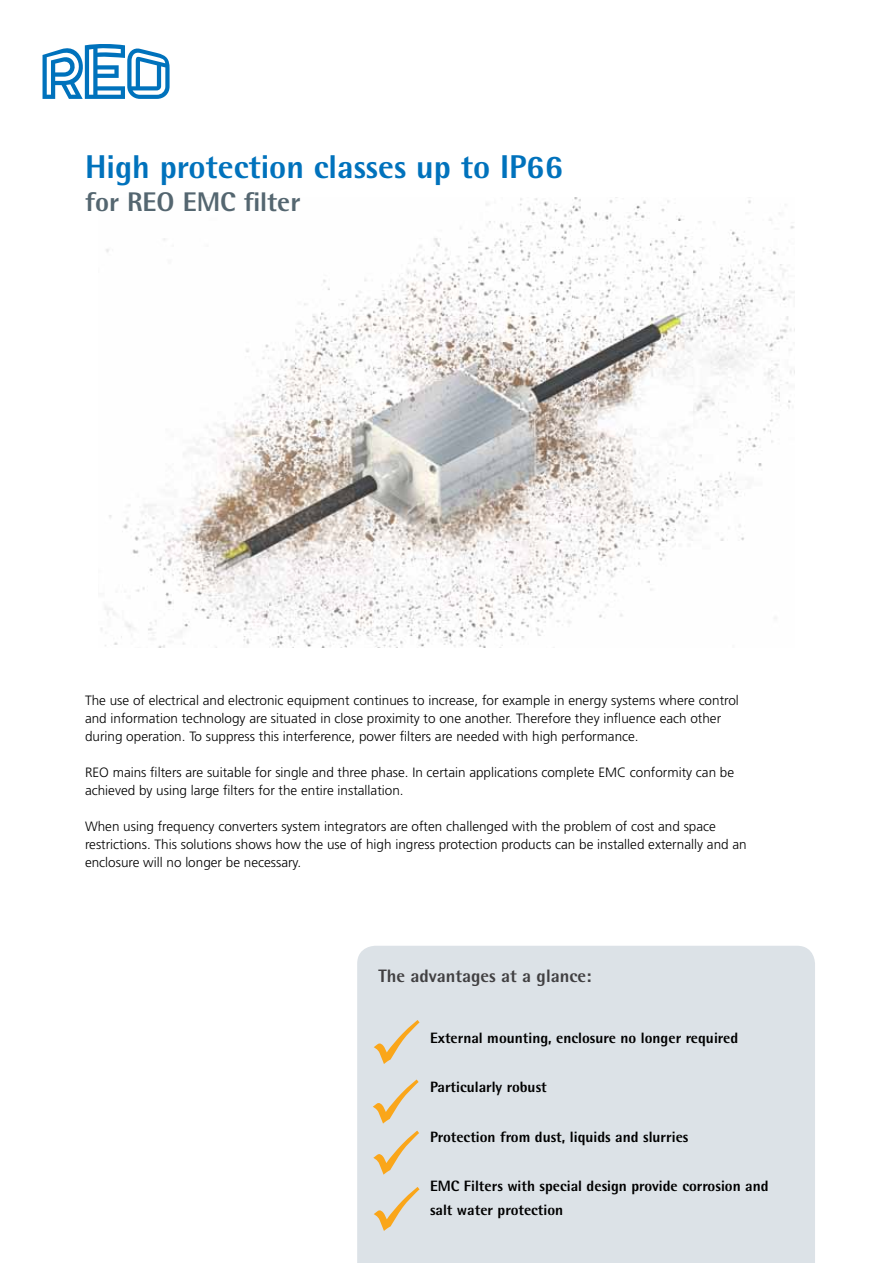
<style>
.page{position:relative;width:893px;height:1263px;background:#fff}
.page>*{position:absolute;margin:0;border:0;box-sizing:border-box;transform-origin:0 0}
.t1{font:800 33px "Rotis Semi Sans";color:#0072bc}
.t2{font:800 27px "Rotis Semi Sans";color:#546670}
.t3{font:800 18px "Rotis Semi Sans";color:#414042}
.t4{font:800 15px/24px "Rotis Semi Sans";color:#000}
.t5{font:300 13.5px/18px "Frutiger";color:#000}
</style>
<div class="page">
<img style="left:100px;top:197px;width:694px;height:450px">
<svg style="left:43px;top:44px;width:127px;height:55px"></svg>
<div style="left:357px;top:946px;width:458px;height:317px;background:#dce2e7"></div>
<svg style="left:374px;top:1020px;width:46px;height:44px;background:#e1d7c1"></svg>
<svg style="left:373px;top:1079px;width:46px;height:44px;background:#e1d7c1"></svg>
<svg style="left:373px;top:1130px;width:46px;height:45px;background:#e1d7c2"></svg>
<svg style="left:374px;top:1187px;width:46px;height:44px;background:#e1d7c1"></svg>
<h1 class="t1" style="left:85px;top:146px;width:479px">High protection classes up to IP66</h1>
<h2 class="t2" style="left:85px;top:185px;width:217px">for REO EMC filter</h2>
<p class="t5" style="left:85px;top:691px;width:655px">The use of electrical and electronic equipment continues to increase, for example in energy systems where control and information technology are situated in close proximity to one another. Therefore they influence each other during operation. To suppress this interference, power filters are needed with high performance.</p>
<p class="t5" style="left:85px;top:763px;width:651px">REO mains filters are suitable for single and three phase. In certain applications complete EMC conformity can be achieved by using large filters for the entire installation.</p>
<p class="t5" style="left:85px;top:817px;width:663px">When using frequency converters system integrators are often challenged with the problem of cost and space restrictions. This solutions shows how the use of high ingress protection products can be installed externally and an enclosure will no longer be necessary.</p>
<h3 class="t3" style="left:378px;top:964px;width:214px">The advantages at a glance:</h3>
<p class="t4" style="left:430px;top:1025px;width:310px">External mounting, enclosure no longer required</p>
<p class="t4" style="left:430px;top:1075px;width:118px">Particularly robust</p>
<p class="t4" style="left:430px;top:1124px;width:260px">Protection from dust, liquids and slurries</p>
<p class="t4" style="left:430px;top:1174px;width:340px">EMC Filters with special design provide corrosion and salt water protection</p>
</div>
